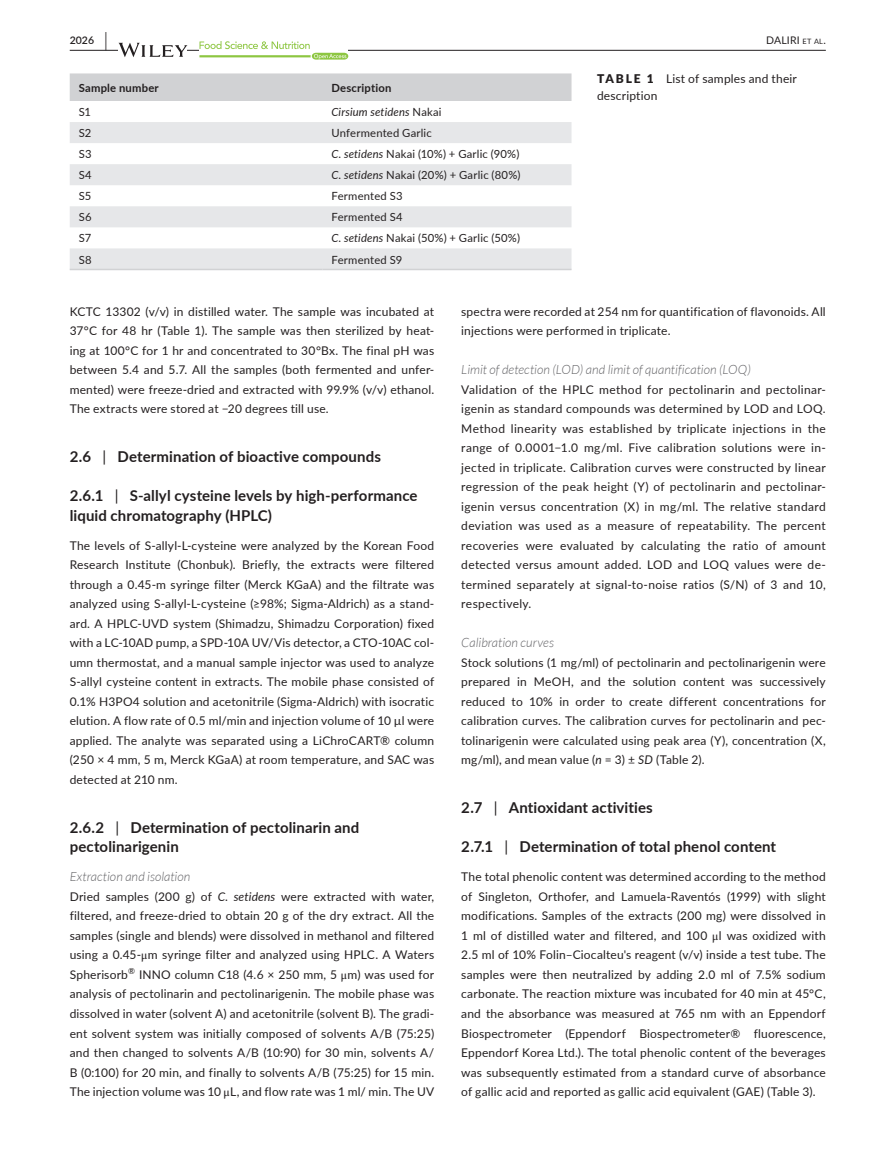
<style>
.page{position:relative;width:893px;height:1174px;background:#fff}
.page>*{position:absolute;margin:0;border:0;box-sizing:border-box;transform-origin:0 0}
.t1{font:700 15px/19.5px "Lato";letter-spacing:.005em;color:#231f20}
.t2{font:italic 300 12.75px "Lato";color:#636366}
.t3{font:12px/19.5px "Lato";letter-spacing:.015em;color:#231f20;text-align:justify}
.t4{font:11.25px "Lato";letter-spacing:.02em;color:#231f20}
.t5{font:700 11.25px "Lato";letter-spacing:.02em;color:#231f20}
.t6{font:italic 11.25px "Lato";letter-spacing:.015em;color:#231f20}
.t7{font:10.5px "Lato";letter-spacing:.02em;color:#231f20}
.t8{font:600 10.5px "Lato";color:#231f20}
.s1{font-size:19.5px}
.s2{font-size:7.35px}
.s3{font-style:normal}
.s4{font-style:italic}
.s5{font-weight:900}
.s6{font-weight:400}
.s7{font-family:"STIX"}
</style>
<div class="page">
<hr style="left:70px;top:50px;width:756px;height:1px;background:#231f20">
<svg style="left:119px;top:43px;width:68px;height:14px"></svg>
<svg style="left:199px;top:41px;width:149px;height:19px"></svg>
<div style="left:70px;top:73px;width:501px;height:28px;background:#d1d2d4"></div>
<svg style="left:70px;top:122px;width:501px;height:147px;fill:#e6e7e9"></svg>
<hr style="left:70px;top:269px;width:252px;height:1px;background:#d1d2d4">
<hr style="left:322px;top:269px;width:249px;height:1px;background:#d1d2d4">
<p class="t8" style="left:70px;top:33px;width:39px">2026 <span class="s1">|</span></p>
<p class="t7" style="left:766px;top:33px;width:61px">DALIRI <span class="s2">et al</span>.</p>
<p class="t5" style="left:79px;top:79px;width:82px">Sample number</p>
<p class="t5" style="left:331px;top:79px;width:62px">Description</p>
<p class="t4" style="left:79px;top:104px;width:14px">S1</p>
<p class="t6" style="left:331px;top:104px;width:112px">Cirsium setidens <span class="s3">Nakai</span></p>
<p class="t4" style="left:79px;top:125px;width:14px">S2</p>
<p class="t4" style="left:331px;top:125px;width:102px">Unfermented Garlic</p>
<p class="t4" style="left:79px;top:146px;width:14px">S3</p>
<p class="t4" style="left:331px;top:146px;width:190px"><span class="s4">C. setidens</span> Nakai (10%) + Garlic (90%)</p>
<p class="t4" style="left:79px;top:167px;width:15px">S4</p>
<p class="t4" style="left:331px;top:167px;width:191px"><span class="s4">C. setidens</span> Nakai (20%) + Garlic (80%)</p>
<p class="t4" style="left:79px;top:188px;width:14px">S5</p>
<p class="t4" style="left:331px;top:188px;width:73px">Fermented S3</p>
<p class="t4" style="left:79px;top:209px;width:14px">S6</p>
<p class="t4" style="left:331px;top:209px;width:73px">Fermented S4</p>
<p class="t4" style="left:79px;top:230px;width:14px">S7</p>
<p class="t4" style="left:331px;top:230px;width:190px"><span class="s4">C. setidens</span> Nakai (50%) + Garlic (50%)</p>
<p class="t4" style="left:79px;top:251px;width:14px">S8</p>
<p class="t4" style="left:331px;top:251px;width:72px">Fermented S9</p>
<p class="t3" style="left:597px;top:70px;width:201px;line-height:16.5px"><span class="s5">TABLE 1</span> List of samples and their description</p>
<p class="t3" style="left:70px;top:301px;width:366px">KCTC 13302 (v/v) in distilled water. The sample was incubated at 37°C for 48 hr (Table 1). The sample was then sterilized by heat&shy;ing at 100°C for 1 hr and concentrated to 30°Bx. The final pH was between 5.4 and 5.7. All the samples (both fermented and unfer&shy;mented) were freeze‐dried and extracted with 99.9% (v/v) ethanol.<br>The extracts were stored at −20 degrees till use.</p>
<p class="t1" style="left:70px;top:446px;width:313px">2.6 <span class="s6">|</span> Determination of bioactive compounds</p>
<p class="t1" style="left:70px;top:485px;width:349px">2.6.1 <span class="s6">|</span> S‐allyl cysteine levels by high‐performance liquid chromatography (HPLC)</p>
<p class="t3" style="left:70px;top:535px;width:366px">The levels of S‐allyl‐L‐cysteine were analyzed by the Korean Food Research Institute (Chonbuk). Briefly, the extracts were filtered through a 0.45‐m syringe filter (Merck KGaA) and the filtrate was analyzed using S‐allyl‐L‐cysteine (≥98%; Sigma‐Aldrich) as a stand&shy;ard. A HPLC‐UVD system (Shimadzu, Shimadzu Corporation) fixed with a LC‐10AD pump, a SPD‐10A UV/Vis detector, a CTO‐10AC col&shy;umn thermostat, and a manual sample injector was used to analyze S‐allyl cysteine content in extracts. The mobile phase consisted of 0.1% H3PO4 solution and acetonitrile (Sigma‐Aldrich) with isocratic elution. A flow rate of 0.5 ml/min and injection volume of 10 µl were applied. The analyte was separated using a LiChroCART® column (250 × 4 mm, 5 m, Merck KGaA) at room temperature, and SAC was detected at 210 nm.</p>
<p class="t1" style="left:70px;top:816px;width:291px">2.6.2 <span class="s6">|</span> Determination of pectolinarin and pectolinarigenin</p>
<p class="t2" style="left:70px;top:870px;width:122px">Extraction and isolation</p>
<p class="t3" style="left:70px;top:886px;width:366px">Dried samples (200 g) of <span class="s4">C. setidens</span> were extracted with water, filtered, and freeze‐dried to obtain 20 g of the dry extract. All the samples (single and blends) were dissolved in methanol and filtered using a 0.45‐<span class="s7">μ</span>m syringe filter and analyzed using HPLC. A Waters Spherisorb<sup>®</sup> INNO column C18 (4.6 × 250 mm, 5 <span class="s7">μ</span>m) was used for analysis of pectolinarin and pectolinarigenin. The mobile phase was dissolved in water (solvent A) and acetonitrile (solvent B). The gradi&shy;ent solvent system was initially composed of solvents A/B (75:25) and then changed to solvents A/B (10:90) for 30 min, solvents A/ B (0:100) for 20 min, and finally to solvents A/B (75:25) for 15 min.<br>The injection volume was 10 <span class="s7">μ</span>L, and flow rate was 1 ml/ min. The UV</p>
<p class="t3" style="left:461px;top:301px;width:366px">spectra were recorded at 254 nm for quantification of flavonoids. All injections were performed in triplicate.</p>
<p class="t2" style="left:461px;top:363px;width:291px">Limit of detection (LOD) and limit of quantification (LOQ)</p>
<p class="t3" style="left:461px;top:379px;width:366px">Validation of the HPLC method for pectolinarin and pectolinar&shy;igenin as standard compounds was determined by LOD and LOQ.<br>Method linearity was established by triplicate injections in the range of 0.0001−1.0 mg/ml. Five calibration solutions were in&shy;jected in triplicate. Calibration curves were constructed by linear regression of the peak height (Y) of pectolinarin and pectolinar&shy;igenin versus concentration (X) in mg/ml. The relative standard deviation was used as a measure of repeatability. The percent recoveries were evaluated by calculating the ratio of amount detected versus amount added. LOD and LOQ values were de&shy;termined separately at signal‐to‐noise ratios (S/N) of 3 and 10, respectively.</p>
<p class="t2" style="left:461px;top:636px;width:94px">Calibration curves</p>
<p class="t3" style="left:461px;top:652px;width:366px">Stock solutions (1 mg/ml) of pectolinarin and pectolinarigenin were prepared in MeOH, and the solution content was successively reduced to 10% in order to create different concentrations for calibration curves. The calibration curves for pectolinarin and pec&shy;tolinarigenin were calculated using peak area (Y), concentration (X, mg/ml), and mean value (<span class="s4">n</span> = 3) ± <span class="s4">SD</span> (Table 2).</p>
<p class="t1" style="left:461px;top:797px;width:193px">2.7 <span class="s6">|</span> Antioxidant activities</p>
<p class="t1" style="left:461px;top:836px;width:316px">2.7.1 <span class="s6">|</span> Determination of total phenol content</p>
<p class="t3" style="left:461px;top:866px;width:366px">The total phenolic content was determined according to the method of Singleton, Orthofer, and Lamuela‐Raventós (1999) with slight modifications. Samples of the extracts (200 mg) were dissolved in 1 ml of distilled water and filtered, and 100 <span class="s7">μ</span>l was oxidized with 2.5 ml of 10% Folin–Ciocalteu's reagent (v/v) inside a test tube. The samples were then neutralized by adding 2.0 ml of 7.5% sodium carbonate. The reaction mixture was incubated for 40 min at 45°C, and the absorbance was measured at 765 nm with an Eppendorf Biospectrometer (Eppendorf Biospectrometer® fluorescence, Eppendorf Korea Ltd.). The total phenolic content of the beverages was subsequently estimated from a standard curve of absorbance of gallic acid and reported as gallic acid equivalent (GAE) (Table 3).</p>
</div>
